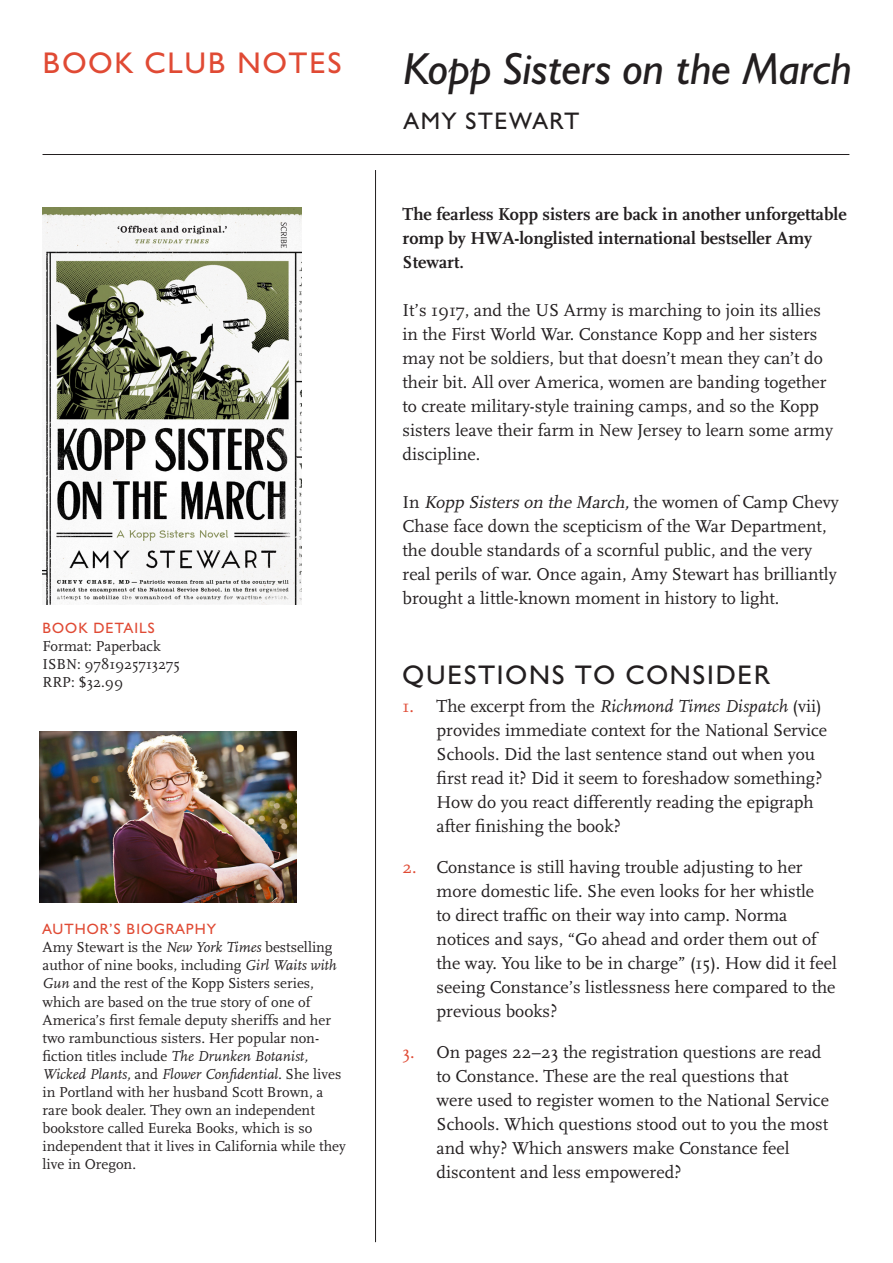
<style>
.page{position:relative;width:893px;height:1263px;background:#fff}
.page>*{position:absolute;margin:0;border:0;box-sizing:border-box;transform-origin:0 0}
.Book_Title{font:italic 45px "Humanist 521 BT";letter-spacing:-.01em;color:#231f20}
.Book_Club_Notes{font:30px "Humanist 521 BT";letter-spacing:.07em;color:#e04a34}
.Questions_to_Conside{font:27px "Humanist 521 BT";letter-spacing:.07em;color:#231f20}
.Author{font:24px "Humanist 521 BT";letter-spacing:.075em;color:#231f20}
.Preamble_copy___firs{font:18px/24px "Scala";color:#231f20}
.Preamble_copy___firs-2{font:700 18px/24px "Scala";color:#231f20}
.Author_s_Details{font:15px/18px "Scala";color:#231f20}
.Small_Caps{font:15px "Humanist 521 BT";letter-spacing:.07em;color:#e04a34}
.s1{font-style:italic}
.s2{color:#e04a34}
</style>
<div class="page">
<hr style="left:43px;top:154px;width:806px;height:1px;background:#231f20">
<hr style="left:375px;top:170px;width:1px;height:1072px;background:#231f20">
<img style="left:43px;top:207px;width:259px;height:397px">
<img style="left:39px;top:732px;width:257px;height:171px">
<p class="Book_Club_Notes" style="left:43px;top:45px;width:300px">BOOK CLUB NOTES</p>
<p class="Small_Caps" style="left:43px;top:618px;width:114px">BOOK DETAILS</p>
<p class="Author_s_Details" style="left:43px;top:637px;width:120px">Format: Paperback</p>
<p class="Author_s_Details" style="left:43px;top:655px;width:139px">ISBN: 9781925713275</p>
<p class="Author_s_Details" style="left:43px;top:673px;width:82px">RRP: $32.99</p>
<p class="Small_Caps" style="left:43px;top:920px;width:175px">AUTHOR’S BIOGRAPHY</p>
<p class="Author_s_Details" style="left:43px;top:939px;width:305px">Amy Stewart is the <span class="s1">New York Times</span> bestselling author of nine books, including <span class="s1">Girl Waits with Gun</span> and the rest of the Kopp Sisters series, which are based on the true story of one of America’s first female deputy sheriffs and her two rambunctious sisters. Her popular non&shy;fiction titles include <span class="s1">The Drunken Botanist, Wicked Plants,</span> and <span class="s1">Flower Confidential.</span> She lives in Portland with her husband Scott Brown, a rare book dealer. They own an independent bookstore called Eureka Books, which is so independent that it lives in California while they live in Oregon.</p>
<p class="Book_Title" style="left:404px;top:41px;width:450px">Kopp Sisters on the March</p>
<p class="Author" style="left:404px;top:106px;width:177px">AMY STEWART</p>
<p class="Preamble_copy___firs-2" style="left:403px;top:202px;width:446px">The fearless Kopp sisters are back in another unforgettable romp by HWA-longlisted international bestseller Amy<br>Stewart.</p>
<p class="Preamble_copy___firs" style="left:403px;top:298px;width:432px">It’s 1917, and the US Army is marching to join its allies in the First World War. Constance Kopp and her sisters may not be soldiers, but that doesn’t mean they can’t do their bit. All over America, women are banding together to create military-style training camps, and so the Kopp sisters leave their farm in New Jersey to learn some army discipline.</p>
<p class="Preamble_copy___firs" style="left:403px;top:490px;width:438px">I n <span class="s1">Kopp Sisters on the March,</span>t h e w o m e n o f C a m p C h e vy Chase face down the scepticism of the War Department, the double standards of a scornful public, and the very real perils of war. Once again, Amy Stewart has brilliantly brought a little-known moment in history to light.</p>
<p class="Questions_to_Conside" style="left:403px;top:658px;width:368px">QUESTIONS TO CONSIDER</p>
<p class="Preamble_copy___firs" style="left:437px;top:695px;width:392px;text-indent:-34px"><span class="s2">1.</span> The excerpt from the <span class="s1">Richmond Times Dispatch</span> (vii) provides immediate context for the National Service Schools. Did the last sentence stand out when you first read it? Did it seem to foreshadow something?<br>How do you react differently reading the epigraph after finishing the book?</p>
<p class="Preamble_copy___firs" style="left:437px;top:856px;width:402px;text-indent:-34px"><span class="s2">2.</span> Constance is still having trouble adjusting to her more domestic life. She even looks for her whistle<br>to direct traffic on their way into camp. Norma notices and says, “Go ahead and order them out of the way. You like to be in charge” (15). How did it feel seeing Constance’s listlessness here compared to the previous books?</p>
<p class="Preamble_copy___firs" style="left:437px;top:1041px;width:394px;text-indent:-34px"><span class="s2">3.</span> On pages 22–23 the registration questions are read to Constance. These are the real questions that were used to register women to the National Service Schools. Which questions stood out to you the most and why? Which answers make Constance feel discontent and less empowered?</p>
</div>
